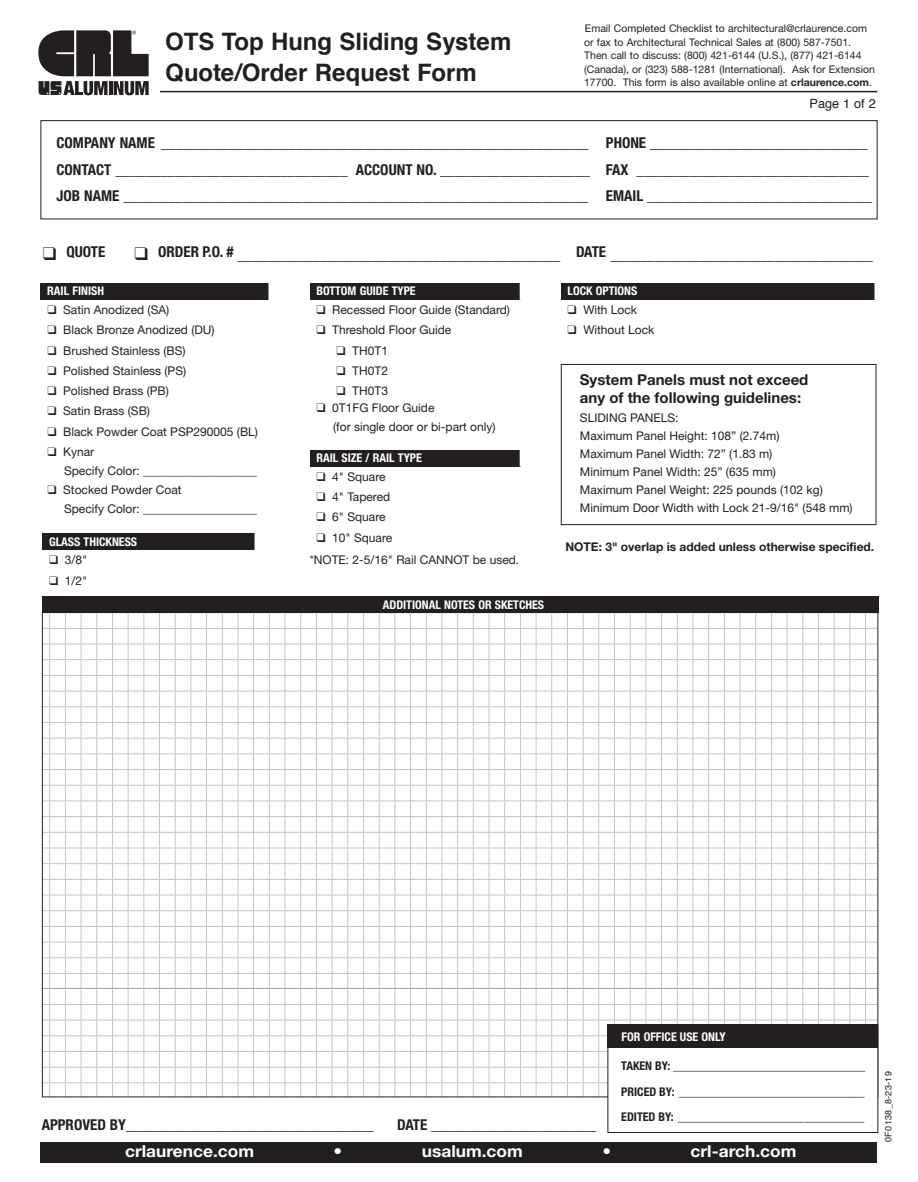
<style>
.page{position:relative;width:918px;height:1182px;background:#fff}
.page>*{position:absolute;margin:0;border:0;box-sizing:border-box;transform-origin:0 0}
.t1{font:700 24px/31.5px "Helvetica";letter-spacing:-.005em;color:#231f20}
.t2{font:700 16.5px "Helvetica Neue";color:#fff;scale:1.05 1}
.t3{font:700 condensed 15px/26.1px "Helvetica Neue";color:#231f20;text-align:justify}
.t4{font:15px "Helvetica Neue";color:#231f20}
.GSM12_Small_Dimensio{font:700 15px/18px "Helvetica Neue";color:#231f20}
.Body_Text{font:12.75px "Helvetica";color:#231f20}
.oprions_small{font:12px "Helvetica Neue";color:#231f20}
.GSM12_Small_Dimensio-2{font:12px/18px "Helvetica Neue";color:#231f20}
.t5{font:700 condensed 12px/25.5px "Helvetica Neue";color:#231f20;text-align:justify}
.Chart_Head__L{font:700 condensed 12px "Helvetica Neue";color:#fff}
.GSM12_Small_Dimensio-3{font:700 12px "Helvetica Neue";color:#231f20}
.t6{font:10.5px/13.5px "Helvetica Neue";color:#231f20}
.t7{font:9px "Helvetica";letter-spacing:.035em;color:#231f20}
.s1{font-weight:700}
</style>
<div class="page">
<div style="left:40px;top:1142px;width:838px;height:20px;background:#231f20"></div>
<svg style="left:44px;top:613px;width:832px;height:482px"></svg>
<div style="left:42px;top:596px;width:836px;height:16px;background:#231f20"></div>
<svg style="left:38px;top:30px;width:111px;height:65px"></svg>
<hr style="left:160px;top:91px;width:718px;height:1px;background:#231f20">
<div style="left:40px;top:120px;width:838px;height:99px;border:1px solid #231f20"></div>
<div style="left:608px;top:1025px;width:270px;height:107px;background:#fff"></div>
<div style="left:608px;top:1024px;width:270px;height:24px;background:#231f20"></div>
<div style="left:310px;top:283px;width:210px;height:17px;background:#231f20"></div>
<div style="left:310px;top:449px;width:210px;height:17px;background:#231f20"></div>
<div style="left:42px;top:533px;width:213px;height:17px;background:#231f20"></div>
<div style="left:561px;top:283px;width:314px;height:17px;background:#231f20"></div>
<svg style="left:874px;top:283px;width:2px;height:17px"></svg>
<div style="left:41px;top:283px;width:228px;height:17px;background:#231f20"></div>
<svg style="left:268px;top:283px;width:1px;height:17px"></svg>
<div style="left:561px;top:364px;width:315px;height:161px;border:1px solid #231f20"></div>
<h1 class="t1" style="left:165px;top:26px;width:348px">OTS Top Hung Sliding System<br>Quote/Order Request Form</h1>
<p class="t6" style="left:584px;top:22px;width:292px">Email Completed Checklist to architectural@crlaurence.com or fax to Architectural Technical Sales at (800) 587-7501.<br>Then call to discuss: (800) 421-6144 (U.S.), (877) 421-6144 (Canada), or (323) 588-1281 (International). Ask for Extension 17700. This form is also available online at <span class="s1">crlaurence.com</span>.</p>
<p class="Body_Text" style="left:810px;top:93px;width:68px">Page 1 of 2</p>
<p class="t3" style="left:57px;top:130px;width:535px">COMPANY NAME _________________________________________________________ CONTACT _______________________________ ACCOUNT NO. ____________________ JOB NAME ______________________________________________________________</p>
<p class="t3" style="left:606px;top:130px;width:268px;text-align:left">PHONE _____________________________<br>FAX _______________________________<br>EMAIL ______________________________</p>
<p class="t3" style="left:43px;top:239px;width:64px">❑ QUOTE</p>
<p class="t4" style="left:135px;top:246px;width:740px">❑ <sup>ORDER</sup> <sup>P.O.</sup> <sup>#</sup> ___________________________________________ <sup>DATE</sup> ___________________________________</p>
<p class="Chart_Head__L" style="left:47px;top:284px;width:58px">RAIL FINISH</p>
<p class="oprions_small" style="left:47px;top:303px;width:123px">❑ Satin Anodized (SA)</p>
<p class="oprions_small" style="left:47px;top:323px;width:169px">❑ Black Bronze Anodized (DU)</p>
<p class="oprions_small" style="left:47px;top:343px;width:140px">❑ Brushed Stainless (BS)</p>
<p class="oprions_small" style="left:47px;top:363px;width:140px">❑ Polished Stainless (PS)</p>
<p class="oprions_small" style="left:47px;top:384px;width:123px">❑ Polished Brass (PB)</p>
<p class="oprions_small" style="left:47px;top:404px;width:104px">❑ Satin Brass (SB)</p>
<p class="oprions_small" style="left:47px;top:424px;width:212px">❑ Black Powder Coat PSP290005 (BL)</p>
<p class="oprions_small" style="left:47px;top:444px;width:48px">❑ Kynar</p>
<p class="GSM12_Small_Dimensio-2" style="left:64px;top:462px;width:195px">Specify Color: ___________________</p>
<p class="oprions_small" style="left:47px;top:482px;width:136px">❑ Stocked Powder Coat</p>
<p class="GSM12_Small_Dimensio-2" style="left:64px;top:500px;width:195px">Specify Color: ___________________</p>
<p class="Chart_Head__L" style="left:49px;top:534px;width:90px">GLASS THICKNESS</p>
<p class="oprions_small" style="left:49px;top:553px;width:40px">❑ 3/8"</p>
<p class="oprions_small" style="left:49px;top:573px;width:40px">❑ 1/2"</p>
<p class="Chart_Head__L" style="left:316px;top:284px;width:101px">BOTTOM GUIDE TYPE</p>
<p class="oprions_small" style="left:316px;top:303px;width:195px">❑ Recessed Floor Guide (Standard)</p>
<p class="oprions_small" style="left:316px;top:323px;width:136px">❑ Threshold Floor Guide</p>
<p class="oprions_small" style="left:336px;top:343px;width:53px">❑ TH0T1</p>
<p class="oprions_small" style="left:336px;top:363px;width:53px">❑ TH0T2</p>
<p class="oprions_small" style="left:336px;top:384px;width:53px">❑ TH0T3</p>
<p class="oprions_small" style="left:316px;top:401px;width:120px">❑ 0T1FG Floor Guide</p>
<p class="GSM12_Small_Dimensio-2" style="left:333px;top:418px;width:164px">(for single door or bi-part only)</p>
<p class="Chart_Head__L" style="left:316px;top:450px;width:107px">RAIL SIZE / RAIL TYPE</p>
<p class="oprions_small" style="left:316px;top:469px;width:71px">❑ 4" Square</p>
<p class="oprions_small" style="left:316px;top:489px;width:75px">❑ 4" Tapered</p>
<p class="oprions_small" style="left:316px;top:510px;width:71px">❑ 6" Square</p>
<p class="oprions_small" style="left:316px;top:530px;width:77px">❑ 10" Square</p>
<p class="GSM12_Small_Dimensio-2" style="left:310px;top:550px;width:211px">*NOTE: 2-5/16" Rail CANNOT be used.</p>
<p class="Chart_Head__L" style="left:383px;top:597px;width:163px">ADDITIONAL NOTES OR SKETCHES</p>
<p class="Chart_Head__L" style="left:568px;top:284px;width:71px">LOCK OPTIONS</p>
<p class="oprions_small" style="left:568px;top:303px;width:71px">❑ With Lock</p>
<p class="oprions_small" style="left:568px;top:323px;width:88px">❑ Without Lock</p>
<p class="GSM12_Small_Dimensio" style="left:580px;top:371px;width:230px">System Panels must not exceed any of the following guidelines:</p>
<p class="GSM12_Small_Dimensio-2" style="left:580px;top:408px;width:201px">SLIDING PANELS:<br>Maximum Panel Height: 108” (2.74m)<br>Maximum Panel Width: 72” (1.83 m)</p>
<p class="GSM12_Small_Dimensio-2" style="left:580px;top:462px;width:198px">Minimum Panel Width: 25” (635 mm)</p>
<p class="GSM12_Small_Dimensio-2" style="left:580px;top:480px;width:244px">Maximum Panel Weight: 225 pounds (102 kg)</p>
<p class="GSM12_Small_Dimensio-2" style="left:580px;top:498px;width:274px">Minimum Door Width with Lock 21-9/16" (548 mm)</p>
<p class="GSM12_Small_Dimensio-3" style="left:565px;top:539px;width:310px">NOTE: 3" overlap is added unless otherwise specified.</p>
<p class="t3" style="left:42px;top:1111px;width:333px">APPROVED BY_________________________________</p>
<p class="t3" style="left:397px;top:1111px;width:200px">DATE ______________________</p>
<p class="Chart_Head__L" style="left:622px;top:1029px;width:106px">FOR OFFICE USE ONLY</p>
<p class="t5" style="left:621px;top:1052px;width:245px">TAKEN BY: ________________________________ PRICED BY: _______________________________ EDITED BY: _______________________________</p>
<p class="t2" style="left:125px;top:1140px;width:124px">crlaurence.com</p>
<p class="t2" style="left:334px;top:1140px;width:10px">•</p>
<p class="t2" style="left:422px;top:1140px;width:98px">usalum.com</p>
<p class="t2" style="left:602px;top:1140px;width:10px">•</p>
<p class="t2" style="left:691px;top:1140px;width:102px">crl-arch.com</p>
<p class="t7" style="left:881px;top:1141px;width:72px;rotate:-90deg">0F0138_8-23-19</p>
</div>
